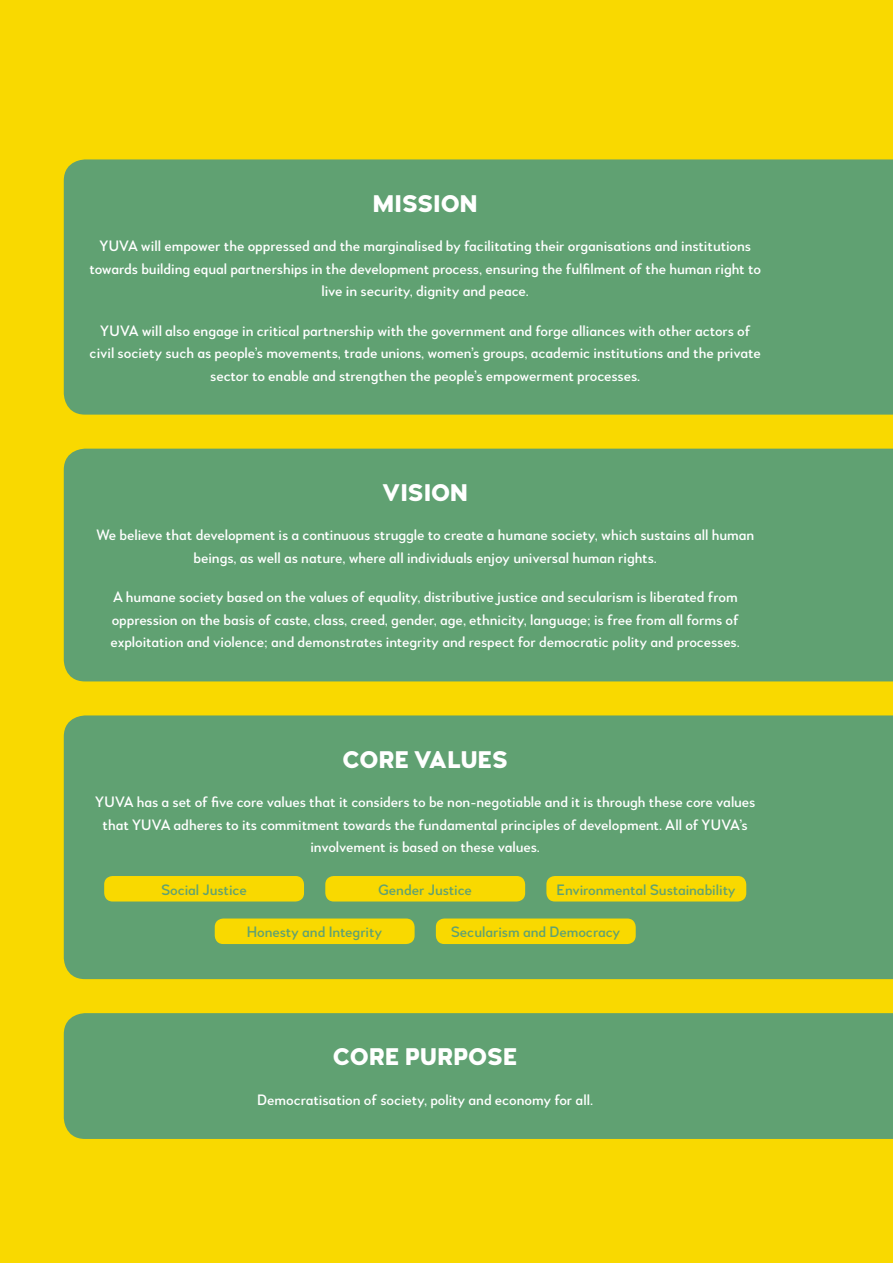
<style>
.page{position:relative;width:893px;height:1263px;background:#f9d900}
.page>*{position:absolute;margin:0;border:0;box-sizing:border-box;transform-origin:0 0}
.t1{font:900 24px "Woodford Bourne PRO";color:#fff}
.t2{font:500 15px/22.5px "Woodford Bourne PRO";letter-spacing:-.005em;color:#fff;text-align:center}
.t3{font:500 15px "Woodford Bourne PRO";letter-spacing:-.005em;color:#60a172}
</style>
<div class="page">
<div style="left:64px;top:159px;width:829px;height:256px;background:#60a172"></div>
<div style="left:64px;top:449px;width:829px;height:232px;background:#60a172"></div>
<div style="left:64px;top:1013px;width:829px;height:126px;background:#60a172"></div>
<div style="left:64px;top:715px;width:829px;height:264px;background:#60a172"></div>
<div style="left:104px;top:876px;width:200px;height:25px;background:#f9d900;border-radius:9px"></div>
<div style="left:325px;top:876px;width:200px;height:25px;background:#f9d900;border-radius:9px"></div>
<div style="left:546px;top:876px;width:200px;height:25px;background:#f9d900;border-radius:9px"></div>
<div style="left:215px;top:918px;width:200px;height:26px;background:#f9d900;border-radius:9px"></div>
<div style="left:436px;top:918px;width:200px;height:26px;background:#f9d900;border-radius:9px"></div>
<h1 class="t1" style="left:373px;top:188px;width:107px">MISSION</h1>
<p class="t2" style="left:89px;top:235px;width:673px">YUVA will empower the oppressed and the marginalised by facilitating their organisations and institutions towards building equal partnerships in the development process, ensuring the fulfilment of the human right to live in security, dignity and peace.</p>
<p class="t2" style="left:90px;top:319px;width:673px">YUVA will also engage in critical partnership with the government and forge alliances with other actors of civil society such as people’s movements, trade unions, women’s groups, academic institutions and the private sector to enable and strengthen the people’s empowerment processes.</p>
<h1 class="t1" style="left:382px;top:477px;width:88px">VISION</h1>
<p class="t2" style="left:96px;top:524px;width:660px">We believe that development is a continuous struggle to create a humane society, which sustains all human beings, as well as nature, where all individuals enjoy universal human rights.</p>
<p class="t2" style="left:111px;top:586px;width:631px;text-align:left">A humane society based on the values of equality, distributive justice and secularism is liberated from oppression on the basis of caste, class, creed, gender, age, ethnicity, language; is free from all forms of exploitation and violence; and demonstrates integrity and respect for democratic polity and processes.</p>
<h1 class="t1" style="left:343px;top:744px;width:167px">CORE VALUES</h1>
<p class="t2" style="left:95px;top:791px;width:662px">YUVA has a set of five core values that it considers to be non-negotiable and it is through these core values that YUVA adheres to its commitment towards the fundamental principles of development. All of YUVA’s involvement is based on these values.</p>
<p class="t3" style="left:161px;top:880px;width:87px">Social Justice</p>
<p class="t3" style="left:378px;top:880px;width:96px">Gender Justice</p>
<p class="t3" style="left:557px;top:880px;width:181px">Environmental Sustainability</p>
<p class="t3" style="left:247px;top:923px;width:137px">Honesty and Integrity</p>
<p class="t3" style="left:451px;top:923px;width:171px">Secularism and Democracy</p>
<h1 class="t1" style="left:333px;top:1042px;width:186px">CORE PURPOSE</h1>
<p class="t2" style="left:257px;top:1089px;width:337px">Democratisation of society, polity and economy for all.</p>
</div>
